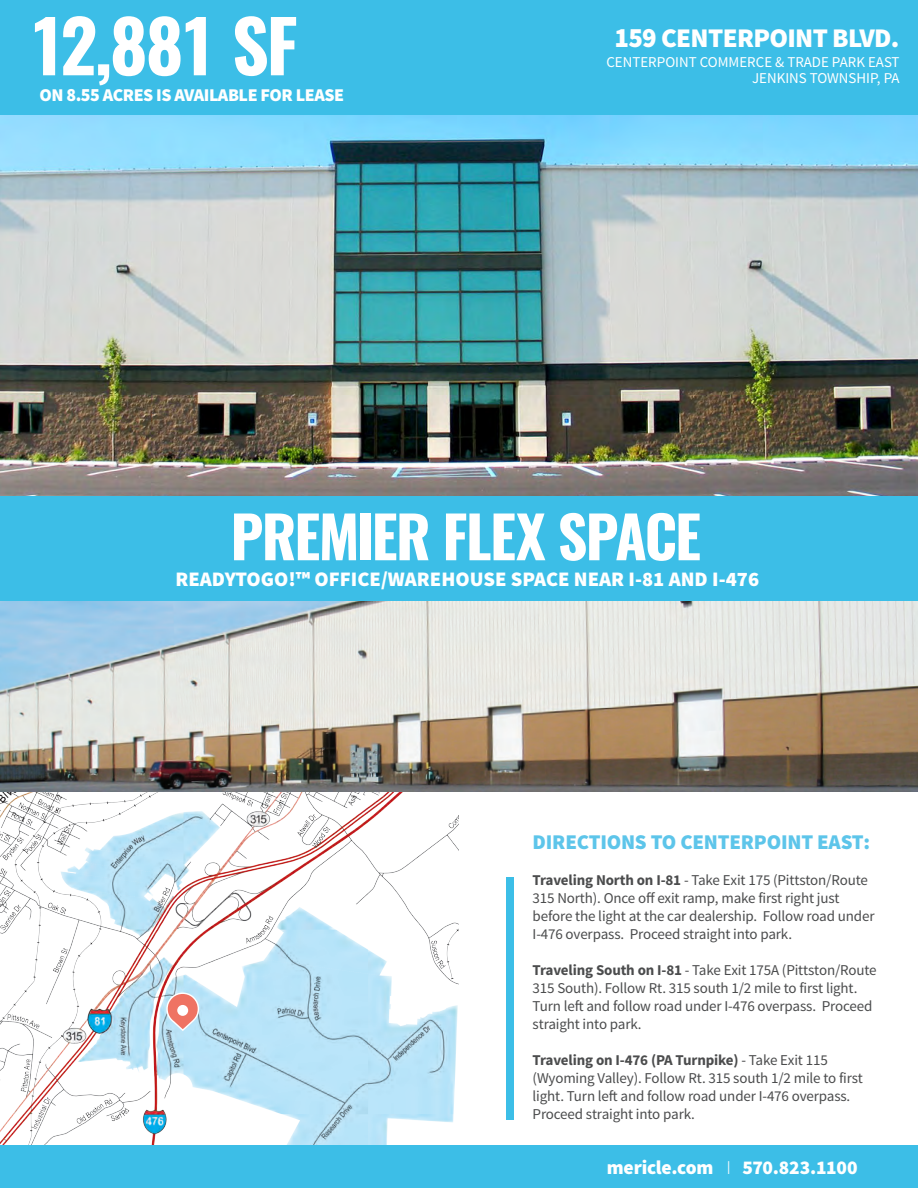
<style>
.page{position:relative;width:918px;height:1188px;background:#fff}
.page>*{position:absolute;margin:0;border:0;box-sizing:border-box;transform-origin:0 0}
.t1{font:700 72px "Oswald";letter-spacing:-.05em;color:#fff}
.t2{font:700 57.75px "Oswald";letter-spacing:-.03em;color:#fff}
.t3{font:900 27px "Source Sans Pro";letter-spacing:-.025em;color:#fff}
.t4{font:900 21px "Source Sans Pro";letter-spacing:-.01em;color:#5dc5ea}
.t5{font:900 20.7px "Source Sans Pro";color:#fff}
.t6{font:900 19.5px "Source Sans Pro";letter-spacing:-.01em;color:#fff}
.t7{font:900 18px "Source Sans Pro";letter-spacing:-.025em;color:#fff}
.t8{font:15px/18px "Source Sans Pro";letter-spacing:-.01em;color:#4b4c4d}
.t9{font:15px "Source Sans Pro";color:#fff}
.s1{font-size:18.75px}
.s2{font-size:28.05px}
.s3{font-weight:700}
.s4{font-weight:300}
</style>
<div class="page">
<img style="left:1px;top:792px;width:458px;height:354px">
<img style="left:0;top:114px;width:918px;height:383px">
<div style="left:0;top:0;width:918px;height:114px;background:#3cbee7"></div>
<div style="left:1px;top:1146px;width:917px;height:42px;background:#3cbee7"></div>
<img style="left:0;top:601px;width:918px;height:191px">
<div style="left:506px;top:878px;width:8px;height:242px;background:#3cbee7"></div>
<hr style="left:0;top:1146px;width:1px;height:42px;background:#3cbee7">
<div style="left:0;top:497px;width:918px;height:104px;background:#3cbee7"></div>
<svg style="left:166px;top:992px;width:34px;height:40px"></svg>
<div style="left:177px;top:1005px;width:11px;height:11px;background:#fff;border-radius:50%"></div>
<p class="t1" style="left:28px;top:-4px;width:271px">12,881 SF</p>
<p class="t7" style="left:39px;top:83px;width:306px">ON <span class="s1">8.55</span> ACRES IS AVAILABLE FOR LEASE</p>
<p class="t3" style="left:614px;top:21px;width:287px"><span class="s2">159</span> CENTERPOINT BLVD.</p>
<p class="t9" style="left:606px;top:52px;width:295px">CENTERPOINT COMMERCE &amp; TRADE PARK EAST</p>
<p class="t9" style="left:752px;top:69px;width:149px">JENKINS TOWNSHIP, PA</p>
<p class="t2" style="left:231px;top:497px;width:472px">PREMIER FLEX SPACE</p>
<p class="t5" style="left:175px;top:565px;width:585px">READYTOGO!™ OFFICE/WAREHOUSE SPACE NEAR I-81 AND I-476</p>
<p class="t4" style="left:533px;top:828px;width:339px">DIRECTIONS TO CENTERPOINT EAST:</p>
<p class="t8" style="left:533px;top:871px;width:343px"><span class="s3">Traveling North on I-81</span> - Take Exit 175 (Pittston/Route 315 North). Once off exit ramp, make first right just before the light at the car dealership. Follow road under I-476 overpass. Proceed straight into park.</p>
<p class="t8" style="left:533px;top:961px;width:346px"><span class="s3">Traveling South on I-81</span> - Take Exit 175A (Pittston/Route 315 South). Follow Rt. 315 south 1/2 mile to first light.<br>Turn left and follow road under I-476 overpass. Proceed straight into park.</p>
<p class="t8" style="left:533px;top:1051px;width:332px"><span class="s3">Traveling on I-476 (PA Turnpike)</span> - Take Exit 115 (Wyoming Valley). Follow Rt. 315 south 1/2 mile to first light. Turn left and follow road under I-476 overpass.<br>Proceed straight into park.</p>
<p class="t6" style="left:607px;top:1154px;width:252px">mericle.com <span class="s4">I</span> 570.823.1100</p>
</div>
